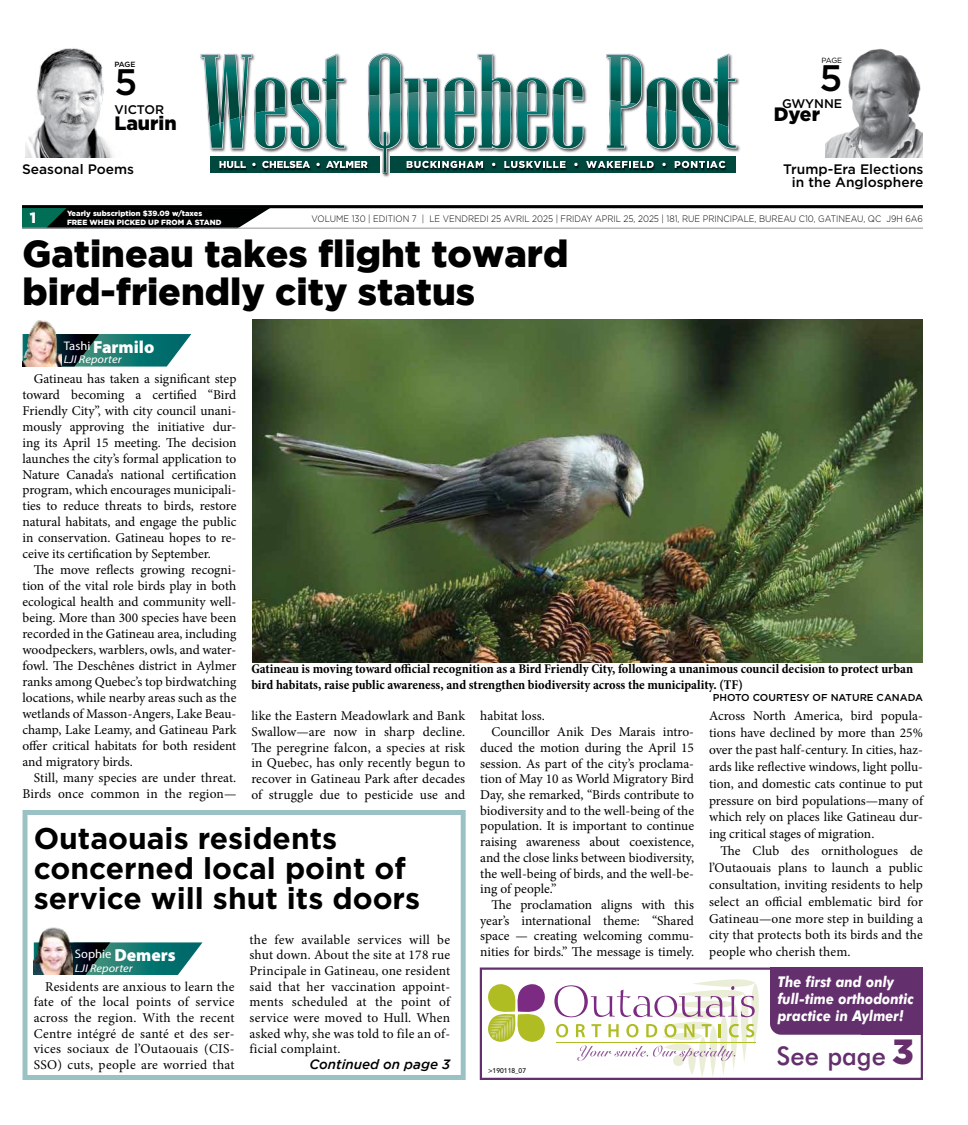
<style>
.page{position:relative;width:968px;height:1125px;background:#fff}
.page>*{position:absolute;margin:0;border:0;box-sizing:border-box;transform-origin:0 0}
.t1{font:900 37.5px/37.5px "Gotham";color:#000}
.t2{font:500 36.88px "Gotham";color:#000}
.t3{font:700 30px/30px "Gotham HTF";color:#000}
.t4{font:500 25.75px "Futura BT";color:#632f6c}
.t5{font:900 19.38px "Gotham";color:#000}
.t6{font:900 17.5px "Myriad Pro";color:#fff}
.t7{font:900 15px "Gotham";color:#fff}
.t8{font:italic 700 14.88px/17px "Futura BT";color:#fff;scale:.9 1}
.t9{font:500 13.75px/13.8px "Gotham";color:#000;text-align:right}
.t10{font:13.5px/16px "Minion Pro";color:#000;text-align:justify}
.t11{font:700 condensed 13.5px/15.6px "Minion Pro";color:#000}
.t12{font:italic 500 13.5px "Gotham";color:#000}
.t13{font:500 12.5px "Gotham";color:#000}
.t14{font:semi-condensed 12.5px "Myriad Pro";color:#fff;scale:1.1 1}
.t15{font:italic 11.25px "Myriad Pro";color:#fff;scale:1.1 1}
.t16{font:500 10px "Gotham HTF";color:#000}
.t17{font:300 9.38px "Gotham";color:#000;scale:.9 1}
.t18{font:900 7.5px/9px "Gotham";color:#fff}
.t19{font:7.5px "Gotham";color:#000}
.t20{font:500 7.5px "Gotham";color:#000}
.t21{font:500 6.88px "Avenir LT Std";color:#000}
.s1{font-weight:400;font-stretch:semi-condensed;font-size:12.5px}
.s2{font-weight:900;font-stretch:normal;font-size:17.5px}
.s3{font-family:"Gotham";font-weight:900;font-size:35px;color:#662e6b}
.s4{font-size:34.38px}
</style>
<div class="page">
<hr style="left:22px;top:205px;width:901px;height:3px;background:#000">
<svg style="left:22px;top:208px;width:248px;height:20px;background:#13231f"></svg>
<hr style="left:22px;top:228px;width:901px;height:1px;background:#a7a9ac">
<svg style="left:201px;top:53px;width:535px;height:121px"></svg>
<div style="left:480px;top:968px;width:442px;height:112px;border:2px solid #632f6c"></div>
<div style="left:770px;top:968px;width:152px;height:67px;background:#632f6c;border-radius:11px"></div>
<div style="left:770px;top:968px;width:152px;height:31px;background:#632f6c"></div>
<div style="left:861px;top:968px;width:61px;height:67px;background:#632f6c"></div>
<svg style="left:489px;top:984px;width:56px;height:58px"></svg>
<svg style="left:554px;top:979px;width:204px;height:98px"></svg>
<hr style="left:556px;top:1042px;width:199px;height:1px;background:#afbc22">
<img style="left:825px;top:48px;width:97px;height:110px">
<img style="left:26px;top:48px;width:87px;height:110px">
<svg style="left:62px;top:334px;width:129px;height:33px;background:#29716e"></svg>
<img style="left:22px;top:320px;width:40px;height:47px">
<img style="left:252px;top:319px;width:670px;height:343px">
<svg style="left:73px;top:942px;width:129px;height:33px;background:#28716e"></svg>
<img style="left:34px;top:927px;width:39px;height:48px">
<p class="t20" style="left:114px;top:60px;width:22px">PAGE</p>
<h2 class="t2" style="left:114px;top:58px;width:24px">5</h2>
<p class="t13" style="left:114px;top:101px;width:51px">VICTOR</p>
<h3 class="t5" style="left:114px;top:110px;width:64px">Laurin</h3>
<p class="t19" style="left:821px;top:56px;width:23px">PAGE</p>
<h2 class="t2" style="left:819px;top:54px;width:24px">5</h2>
<p class="t13" style="left:782px;top:96px;width:62px">GWYNNE</p>
<h3 class="t5" style="left:773px;top:101px;width:48px">Dyer</h3>
<p class="t9" style="left:22px;top:162px;width:114px">Seasonal Poems</p>
<p class="t9" style="left:783px;top:162px;width:142px">Trump-Era Elections in the Anglosphere</p>
<p class="t18" style="left:67px;top:209px;width:156px">Yearly subscription $39.09 w/taxes<br>FREE WHEN PICKED UP FROM A STAND</p>
<p class="t7" style="left:30px;top:207px;width:8px">1</p>
<p class="t17" style="left:311px;top:213px;width:680px">VOLUME 130 | EDITION 7 | LE VENDREDI 25 AVRIL 2025 | FRIDAY APRIL 25, 2025 | 181, RUE PRINCIPALE, BUREAU C10, GATINEAU, QC J9H 6A6</p>
<h1 class="t1" style="left:22px;top:234px;width:547px">Gatineau takes flight toward bird-friendly city status</h1>
<p class="t6" style="left:64px;top:335px;width:92px"><span class="s1">Tashi</span> Farmilo</p>
<p class="t15" style="left:64px;top:352px;width:54px">LJI Reporter</p>
<p class="t10" style="left:23px;top:370px;width:215px;text-indent:11px">Gatineau has taken a significant step toward becoming a certified “Bird Friendly City”, with city council unani&shy;mously approving the initiative dur&shy;ing its April 15 meeting. The decision launches the city’s formal application to Nature Canada’s national certification program, which encourages municipali&shy;ties to reduce threats to birds, restore natural habitats, and engage the public in conservation. Gatineau hopes to re&shy;ceive its certification by September.</p>
<p class="t10" style="left:23px;top:562px;width:215px;text-indent:11px">The move reflects growing recogni&shy;tion of the vital role birds play in both ecological health and community well&shy;being. More than 300 species have been recorded in the Gatineau area, including woodpeckers, warblers, owls, and water&shy;fowl. The Deschênes district in Aylmer ranks among Quebec’s top birdwatching locations, while nearby areas such as the wetlands of Masson-Angers, Lake Beau&shy;champ, Lake Leamy, and Gatineau Park offer critical habitats for both resident and migratory birds.</p>
<p class="t10" style="left:23px;top:770px;width:215px;text-align:right">Still, many species are under threat.<br>Birds once common in the region—</p>
<p class="t11" style="left:251px;top:661px;width:663px">Gatineau is moving toward official recognition as a Bird Friendly City, following a unanimous council decision to protect urban bird habitats, raise public awareness, and strengthen biodiversity across the municipality. (TF)</p>
<p class="t16" style="left:712px;top:692px;width:212px">PHOTO COURTESY OF NATURE CANADA</p>
<p class="t10" style="left:709px;top:708px;width:215px;line-height:16.9px">Across North America, bird popula&shy;tions have declined by more than 25% over the past half-century. In cities, haz&shy;ards like reflective windows, light pollu&shy;tion, and domestic cats continue to put pressure on bird populations—many of which rely on places like Gatineau dur&shy;ing critical stages of migration.</p>
<p class="t10" style="left:709px;top:842px;width:215px;line-height:16.9px;text-indent:11px">The Club des ornithologues de l’Outaouais plans to launch a public consultation, inviting residents to help select an official emblematic bird for Gatineau—one more step in building a city that protects both its birds and the people who cherish them.</p>
<p class="t10" style="left:251px;top:708px;width:215px;line-height:15.6px">like the Eastern Meadowlark and Bank Swallow—are now in sharp decline.<br>The peregrine falcon, a species at risk in Quebec, has only recently begun to recover in Gatineau Park after decades of struggle due to pesticide use and</p>
<p class="t10" style="left:480px;top:708px;width:66px">habitat loss.</p>
<p class="t10" style="left:491px;top:724px;width:204px">Councillor Anik Des Marais intro-</p>
<p class="t10" style="left:480px;top:740px;width:215px">duced the motion during the April 15</p>
<p class="t10" style="left:480px;top:755px;width:215px">session. As part of the city’s proclama-</p>
<p class="t10" style="left:480px;top:771px;width:215px">tion of May 10 as World Migratory Bird</p>
<p class="t10" style="left:480px;top:787px;width:215px">Day, she remarked, “Birds contribute to</p>
<p class="t10" style="left:480px;top:802px;width:215px">biodiversity and to the well-being of the</p>
<p class="t10" style="left:480px;top:818px;width:215px">population. It is important to continue</p>
<p class="t10" style="left:480px;top:834px;width:215px">raising awareness about coexistence,</p>
<p class="t10" style="left:480px;top:850px;width:215px">and the close links between biodiversity,</p>
<p class="t10" style="left:480px;top:865px;width:215px">the well-being of birds, and the well-be-</p>
<p class="t10" style="left:480px;top:881px;width:78px">ing of people.”</p>
<p class="t10" style="left:491px;top:897px;width:204px">The proclamation aligns with this</p>
<p class="t10" style="left:480px;top:913px;width:215px">year’s international theme: “Shared</p>
<p class="t10" style="left:480px;top:928px;width:215px">space — creating welcoming commu-</p>
<p class="t10" style="left:480px;top:944px;width:215px">nities for birds.” The message is timely.</p>
<h3 class="t3" style="left:34px;top:823px;width:388px">Outaouais residents concerned local point of service will shut its doors</h3>
<p class="t14" style="left:75px;top:947px;width:93px">Sophie <span class="s2">Demers</span></p>
<p class="t15" style="left:75px;top:961px;width:54px">LJI Reporter</p>
<p class="t10" style="left:34px;top:979px;width:202px;line-height:15.6px;text-indent:11px">Residents are anxious to learn the fate of the local points of service across the region. With the recent Centre intégré de santé et des ser&shy;vices sociaux de l’Outaouais (CIS-SSO) cuts, people are worried that</p>
<p class="t10" style="left:249px;top:932px;width:202px;line-height:15.6px">the few available services will be shut down. About the site at 178 rue Principale in Gatineau, one resident said that her vaccination appoint&shy;ments scheduled at the point of service were moved to Hull. When asked why, she was told to file an of&shy;ficial complaint.</p>
<p class="t12" style="left:309px;top:1056px;width:142px">Continued on page 3</p>
<p class="t8" style="left:777px;top:973px;width:153px">The first and only full-time orthodontic practice in Aylmer!</p>
<h3 class="t4" style="left:776px;top:1040px;width:140px">See page <span class="s3">3</span><span class="s4">2</span></h3>
<p class="t21" style="left:488px;top:1067px;width:40px">&gt;190118_07</p>
</div>
